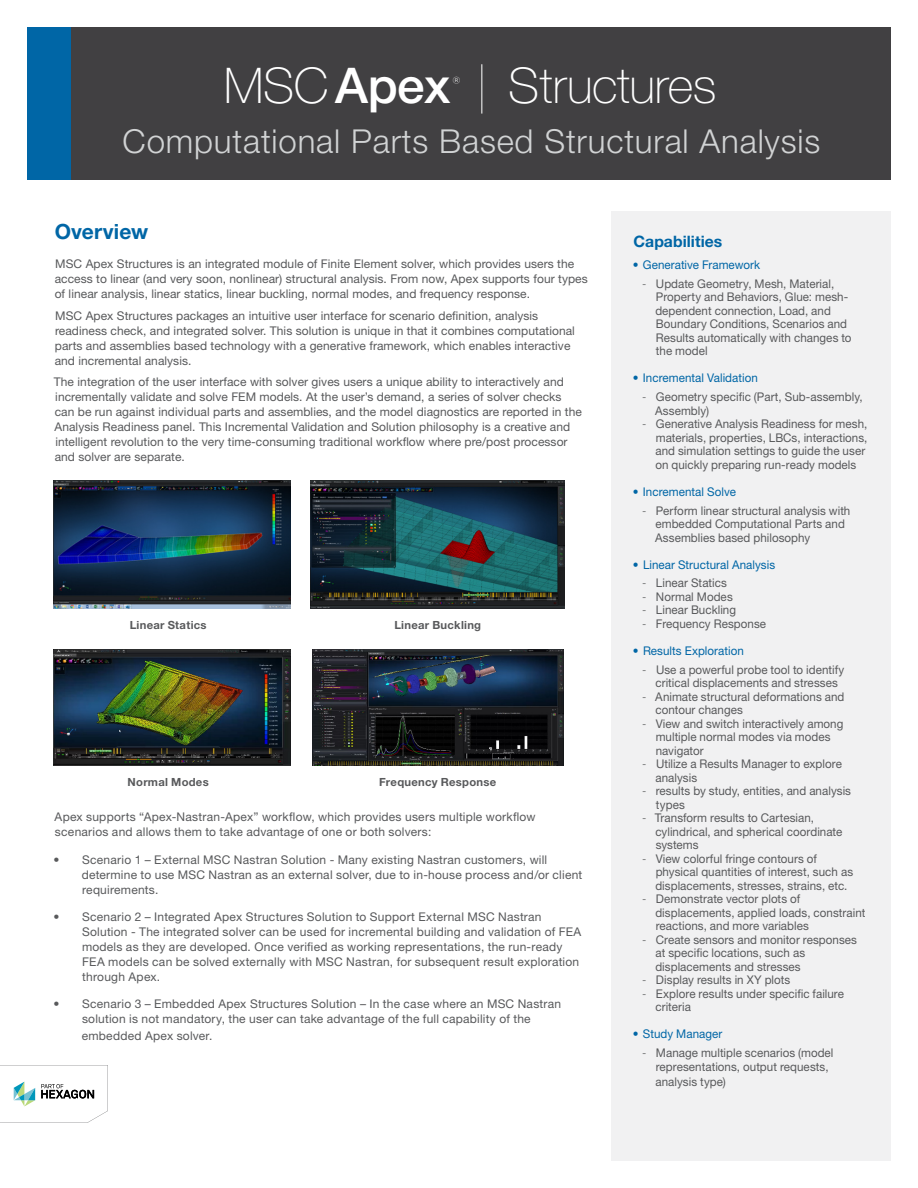
<style>
.page{position:relative;width:918px;height:1188px;background:#fff}
.page>*{position:absolute;margin:0;border:0;box-sizing:border-box;transform-origin:0 0}
.t1{font:100 49.35px "Helvetica Neue LT Pro";letter-spacing:-.01em;color:#fff}
.t2{font:300 33px "Helvetica Neue LT Pro";letter-spacing:.025em;color:#d1d3d4}
.t3{font:700 21px "Helvetica Neue LT Pro";letter-spacing:.005em;color:#0066a6}
.t4{font:700 15.75px "Helvetica Neue LT Pro";color:#0066a6}
.t5{font:12px/13.5px "Helvetica Neue LT Pro";letter-spacing:.005em;color:#58595b}
.t6{font:12px "Helvetica Neue LT Pro";letter-spacing:.005em;color:#0066a6}
.t7{font:700 11.25px "Helvetica Neue LT Pro";letter-spacing:.025em;color:#58595b}
.t8{font:7.5px "Koz Go Pr 6 N Regular 90 pv RKSJ H";color:#fff}
.s1{font-weight:500}
.s2{font-weight:200}
.s3{font-weight:300}
</style>
<div class="page">
<div style="left:611px;top:212px;width:280px;height:949px;background:#f1f1f2"></div>
<div style="left:70px;top:27px;width:821px;height:152px;background:#414042"></div>
<div style="left:27px;top:27px;width:43px;height:152px;background:#0066a6"></div>
<img style="left:54px;top:480px;width:236px;height:128px">
<img style="left:311px;top:480px;width:254px;height:128px">
<img style="left:53px;top:649px;width:237px;height:116px">
<img style="left:312px;top:649px;width:251px;height:116px">
<svg style="left:0;top:1065px;width:108px;height:58px"></svg>
<h1 class="t1" style="left:224px;top:56px;width:494px">MSC<span class="s1">Apex</span> <span class="s2">|</span> Structures</h1>
<p class="t8" style="left:453px;top:76px;width:9px">Ⓡ</p>
<h2 class="t2" style="left:123px;top:121px;width:699px">Computational Parts Based Structural Analysis</h2>
<h3 class="t3" style="left:55px;top:219px;width:95px">Overview</h3>
<p class="t5" style="left:55px;top:256px;width:535px;line-height:15px">MSC Apex Structures is an integrated module of Finite Element solver, which provides users the access to linear (and very soon, nonlinear) structural analysis. From now, Apex supports four types of linear analysis, linear statics, linear buckling, normal modes, and frequency response.</p>
<p class="t5" style="left:55px;top:307px;width:522px;line-height:15px">MSC Apex Structures packages an intuitive user interface for scenario definition, analysis readiness check, and integrated solver. This solution is unique in that it combines computational parts and assemblies based technology with a generative framework, which enables interactive and incremental analysis.</p>
<p class="t5" style="left:54px;top:374px;width:529px;line-height:15px">The integration of the user interface with solver gives users a unique ability to interactively and incrementally validate and solve FEM models. At the user’s demand, a series of solver checks can be run against individual parts and assemblies, and the model diagnostics are reported in the Analysis Readiness panel. This Incremental Validation and Solution philosophy is a creative and intelligent revolution to the very time-consuming traditional workflow where pre/post processor and solver are separate.</p>
<p class="t7" style="left:130px;top:618px;width:78px">Linear Statics</p>
<p class="t7" style="left:128px;top:775px;width:83px">Normal Modes</p>
<p class="t7" style="left:394px;top:618px;width:88px">Linear Buckling</p>
<p class="t7" style="left:379px;top:775px;width:118px">Frequency Response</p>
<p class="t5" style="left:55px;top:808px;width:483px;line-height:15px">Apex supports “Apex-Nastran-Apex” workflow, which provides users multiple workflow scenarios and allows them to take advantage of one or both solvers:</p>
<p class="t5" style="left:82px;top:852px;width:502px;line-height:15px;text-indent:-28px">• Scenario 1 – External MSC Nastran Solution - Many existing Nastran customers, will determine to use MSC Nastran as an external solver, due to in-house process and/or client requirements.</p>
<p class="t5" style="left:82px;top:909px;width:501px;line-height:15px;text-indent:-28px">• Scenario 2 – Integrated Apex Structures Solution to Support External MSC Nastran Solution - The integrated solver can be used for incremental building and validation of FEA models as they are developed. Once verified as working representations, the run-ready FEA models can be solved externally with MSC Nastran, for subsequent result exploration through Apex.</p>
<p class="t5" style="left:54px;top:996px;width:509px;line-height:15px;text-align:center">• Scenario 3 – Embedded Apex Structures Solution – In the case where an MSC Nastran solution is not mandatory, the user can take advantage of the full capability of the</p>
<p class="t5" style="left:82px;top:1028px;width:132px">embedded Apex solver.</p>
<h3 class="t4" style="left:634px;top:231px;width:90px">Capabilities</h3>
<p class="t6" style="left:633px;top:257px;width:129px"><span class="s3">•</span> Generative Framework</p>
<p class="t5" style="left:655px;top:276px;width:198px;text-indent:-13px"><span class="s3">-</span> Update Geometry, Mesh, Material,<br>Property and Behaviors, Glue: mesh&shy;dependent connection, Load, and<br>Boundary Conditions, Scenarios and<br>Results automatically with changes to the model</p>
<p class="t6" style="left:633px;top:371px;width:127px"><span class="s3">•</span> Incremental Validation</p>
<p class="t5" style="left:655px;top:390px;width:209px;text-indent:-13px"><span class="s3">-</span> Geometry specific (Part, Sub-assembly,<br>Assembly)</p>
<p class="t5" style="left:655px;top:417px;width:214px;text-indent:-13px"><span class="s3">-</span> Generative Analysis Readiness for mesh, materials, properties, LBCs, interactions, and simulation settings to guide the user on quickly preparing run-ready models</p>
<p class="t6" style="left:633px;top:484px;width:105px"><span class="s3">•</span> Incremental Solve</p>
<p class="t5" style="left:655px;top:503px;width:197px;text-indent:-13px"><span class="s3">-</span> Perform linear structural analysis with embedded Computational Parts and<br>Assemblies based philosophy</p>
<p class="t6" style="left:633px;top:557px;width:144px"><span class="s3">•</span> Linear Structural Analysis</p>
<p class="t5" style="left:642px;top:576px;width:86px"><span class="s3">-</span> Linear Statics</p>
<p class="t5" style="left:642px;top:590px;width:92px"><span class="s3">-</span> Normal Modes</p>
<p class="t5" style="left:642px;top:603px;width:96px"><span class="s3">-</span> Linear Buckling</p>
<p class="t5" style="left:642px;top:617px;width:126px"><span class="s3">-</span> Frequency Response</p>
<p class="t6" style="left:633px;top:643px;width:113px"><span class="s3">•</span> Results Exploration</p>
<p class="t5" style="left:642px;top:663px;width:204px;text-align:center"><span class="s3">-</span> Use a powerful probe tool to identify critical displacements and stresses</p>
<p class="t5" style="left:655px;top:690px;width:191px;text-indent:-13px"><span class="s3">-</span> Animate structural deformations and contour changes</p>
<p class="t5" style="left:656px;top:717px;width:189px;text-indent:-14px"><span class="s3">-</span> View and switch interactively among multiple normal modes via modes navigator</p>
<p class="t5" style="left:655px;top:757px;width:188px;text-indent:-13px"><span class="s3">-</span> Utilize a Results Manager to explore analysis</p>
<p class="t5" style="left:656px;top:784px;width:197px;text-indent:-14px"><span class="s3">-</span> results by study, entities, and analysis types</p>
<p class="t5" style="left:655px;top:811px;width:188px;text-indent:-13px"><span class="s3">-</span> Transform results to Cartesian, cylindrical, and spherical coordinate systems</p>
<p class="t5" style="left:655px;top:852px;width:199px;text-indent:-13px"><span class="s3">-</span> View colorful fringe contours of physical quantities of interest, such as displacements, stresses, strains, etc.</p>
<p class="t5" style="left:655px;top:892px;width:212px;text-indent:-13px"><span class="s3">-</span> Demonstrate vector plots of displacements, applied loads, constraint reactions, and more variables</p>
<p class="t5" style="left:655px;top:933px;width:203px;text-indent:-13px"><span class="s3">-</span> Create sensors and monitor responses at specific locations, such as displacements and stresses</p>
<p class="t5" style="left:642px;top:973px;width:150px"><span class="s3">-</span> Display results in XY plots</p>
<p class="t5" style="left:655px;top:987px;width:190px;text-indent:-13px"><span class="s3">-</span> Explore results under specific failure criteria</p>
<p class="t6" style="left:633px;top:1027px;width:91px"><span class="s3">•</span> Study Manager</p>
<p class="t5" style="left:656px;top:1046px;width:179px;text-indent:-14px"><span class="s3">-</span> Manage multiple scenarios (model representations, output requests,</p>
<p class="t5" style="left:655px;top:1074px;width:72px">analysis type)</p>
</div>
